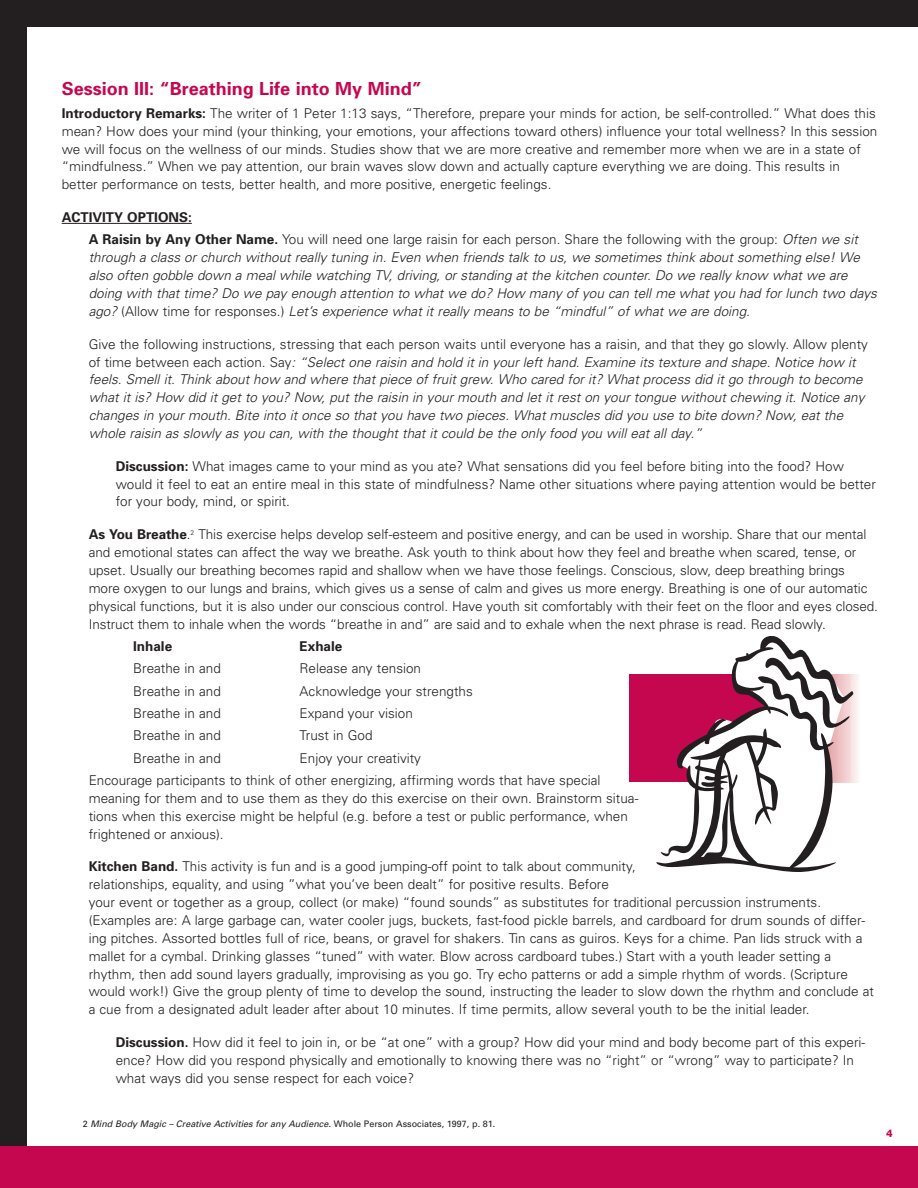
<style>
.page{position:relative;width:918px;height:1188px;background:#fff}
.page>*{position:absolute;margin:0;border:0;box-sizing:border-box;transform-origin:0 0}
.t1{font:700 18px "Univers";color:#c50750}
.t2{font:300 13.5px/17.9px "Univers";color:#231f20}
.t3{font:italic 300 13.5px/17.9px "Univers";color:#231f20}
.t4{font:700 13.5px "Univers";color:#231f20}
.t5{font:800 10.5px "Helvetica Neue";color:#c50750}
.t6{font:italic 9px "Univers";color:#231f20}
.s1{font-weight:700}
.s2{font-style:italic}
.s3{font-style:normal}
</style>
<div class="page">
<div style="left:0;top:0;width:27px;height:1188px;background:#231f20"></div>
<div style="left:0;top:0;width:918px;height:27px;background:#231f20"></div>
<div style="left:0;top:1146px;width:918px;height:42px;background:#c50750"></div>
<hr style="left:62px;top:223px;width:130px;height:1px;background:#231f20">
<div style="left:629px;top:675px;width:221px;height:107px;background:#c50750"></div>
<hr style="left:853px;top:675px;width:1px;height:107px;background:#f9e8e8">
<hr style="left:854px;top:675px;width:1px;height:107px;background:#f9ebeb">
<hr style="left:855px;top:675px;width:1px;height:107px;background:#fbeeee">
<hr style="left:856px;top:675px;width:1px;height:107px;background:#faf0f0">
<hr style="left:857px;top:675px;width:1px;height:107px;background:#fcf3f3">
<hr style="left:858px;top:675px;width:1px;height:107px;background:#fcf6f6">
<hr style="left:859px;top:675px;width:1px;height:107px;background:#fdf9f9">
<hr style="left:860px;top:675px;width:1px;height:107px;background:#fdfafa">
<svg style="left:656px;top:637px;width:197px;height:235px"></svg>
<h1 class="t1" style="left:62px;top:82px;width:362px">Session III: “Breathing Life into My Mind”</h1>
<p class="t2" style="left:62px;top:105px;width:817px"><span class="s1">Introductory Remarks:</span> The writer of 1 Peter 1:13 says, “Therefore, prepare your minds for action, be self-controlled.” What does this mean? How does your mind (your thinking, your emotions, your affections toward others) influence your total wellness? In this session we will focus on the wellness of our minds. Studies show that we are more creative and remember more when we are in a state of “mindfulness.” When we pay attention, our brain waves slow down and actually capture everything we are doing. This results in better performance on tests, better health, and more positive, energetic feelings.</p>
<p class="t2" style="left:89px;top:207px;width:773px;line-height:22.4px;text-indent:-27px"><span class="s1">ACTIVITY OPTIONS:<br>A Raisin by Any Other Name.</span> You will need one large raisin for each person. Share the following with the group: <span class="s2">Often we sit</span></p>
<p class="t3" style="left:89px;top:250px;width:792px">through a class or church without really tuning in. Even when friends talk to us, we sometimes think about something else! We also often gobble down a meal while watching TV, driving, or standing at the kitchen counter. Do we really know what we are doing with that time? Do we pay enough attention to what we do? How many of you can tell me what you had for lunch two days ago? <span class="s3">( A l l o w t i m e f o r r e s p o n s e s . )</span> Let’s experience what it really means to be “mindful” of what we are doing.</p>
<p class="t3" style="left:89px;top:336px;width:781px"><span class="s3">Give the following instructions, stressing that each person waits until everyone has a raisin, and that they go slowly. Allow plenty o f t i m e b e t w e e n e a c h a c t i o n . S a y</span> : “Select one raisin and hold it in your left hand. Examine its texture and shape. Notice how it feels. Smell it. Think about how and where that piece of fruit grew. Who cared for it? What process did it go through to become what it is? How did it get to you? Now, put the raisin in your mouth and let it rest on your tongue without chewing it. Notice any changes in your mouth. Bite into it once so that you have two pieces. What muscles did you use to bite down? Now, eat the whole raisin as slowly as you can, with the thought that it could be the only food you will eat all day.”</p>
<p class="t2" style="left:116px;top:458px;width:762px"><span class="s1">Discussion:</span> What images came to your mind as you ate? What sensations did you feel before biting into the food? How would it feel to eat an entire meal in this state of mindfulness? Name other situations where paying attention would be better for your body, mind, or spirit.</p>
<p class="t2" style="left:89px;top:527px;width:791px"><span class="s1">As You Breathe</span>.<sup>2</sup> This exercise helps develop self-esteem and positive energy, and can be used in worship. Share that our mental and emotional states can affect the way we breathe. Ask youth to think about how they feel and breathe when scared, tense, or upset. Usually our breathing becomes rapid and shallow when we have those feelings. Conscious, slow, deep breathing brings more oxygen to our lungs and brains, which gives us a sense of calm and gives us more energy. Breathing is one of our automatic physical functions, but it is also under our conscious control. Have youth sit comfortably with their feet on the floor and eyes closed.<br>Instruct them to inhale when the words “breathe in and” are said and to exhale when the next phrase is read. Read slowly.</p>
<p class="t4" style="left:133px;top:641px;width:41px">Inhale</p>
<p class="t4" style="left:300px;top:641px;width:44px">Exhale</p>
<p class="t2" style="left:133px;top:661px;width:89px">Breathe in and</p>
<p class="t2" style="left:300px;top:661px;width:123px">Release any tension</p>
<p class="t2" style="left:133px;top:683px;width:89px">Breathe in and</p>
<p class="t2" style="left:300px;top:683px;width:175px">Acknowledge your strengths</p>
<p class="t2" style="left:133px;top:706px;width:89px">Breathe in and</p>
<p class="t2" style="left:300px;top:706px;width:115px">Expand your vision</p>
<p class="t2" style="left:133px;top:728px;width:89px">Breathe in and</p>
<p class="t2" style="left:300px;top:728px;width:75px">Trust in God</p>
<p class="t2" style="left:133px;top:750px;width:89px">Breathe in and</p>
<p class="t2" style="left:89px;top:748px;width:513px;line-height:22.4px;text-indent:211px">Enjoy your creativity<br>Encourage participants to think of other energizing, affirming words that have special</p>
<p class="t2" style="left:89px;top:790px;width:551px">meaning for them and to use them as they do this exercise on their own. Brainstorm situa&shy;tions when this exercise might be helpful (e.g. before a test or public performance, when frightened or anxious).</p>
<p class="t2" style="left:89px;top:859px;width:787px"><span class="s1">Kitchen Band.</span> This activity is fun and is a good jumping-off point to talk about community,<br>relationships, equality, and using ”what you’ve been dealt” for positive results. Before<br>your event or together as a group, collect (or make) “found sounds” as substitutes for traditional percussion instruments. (Examples are: A large garbage can, water cooler jugs, buckets, fast-food pickle barrels, and cardboard for drum sounds of differ&shy;ing pitches. Assorted bottles full of rice, beans, or gravel for shakers. Tin cans as guiros. Keys for a chime. Pan lids struck with a mallet for a cymbal. Drinking glasses “tuned” with water. Blow across cardboard tubes.) Start with a youth leader setting a rhythm, then add sound layers gradually, improvising as you go. Try echo patterns or add a simple rhythm of words. (Scripture would work!) Give the group plenty of time to develop the sound, instructing the leader to slow down the rhythm and conclude at a cue from a designated adult leader after about 10 minutes. If time permits, allow several youth to be the initial leader.</p>
<p class="t2" style="left:116px;top:1035px;width:751px"><span class="s1">Discussion.</span> How did it feel to join in, or be “at one” with a group? How did your mind and body become part of this experi&shy;ence? How did you respond physically and emotionally to knowing there was no “right” or “wrong” way to participate? In what ways did you sense respect for each voice?</p>
<p class="t6" style="left:83px;top:1121px;width:414px"><span class="s3">2</span> Mind Body Magic – Creative Activities for any Audience. <span class="s3">W h o l e P e r s o n As s o c i a t e s , 1 9 9 7 , p . 8 1 .</span></p>
<p class="t5" style="left:886px;top:1129px;width:8px">4</p>
</div>
